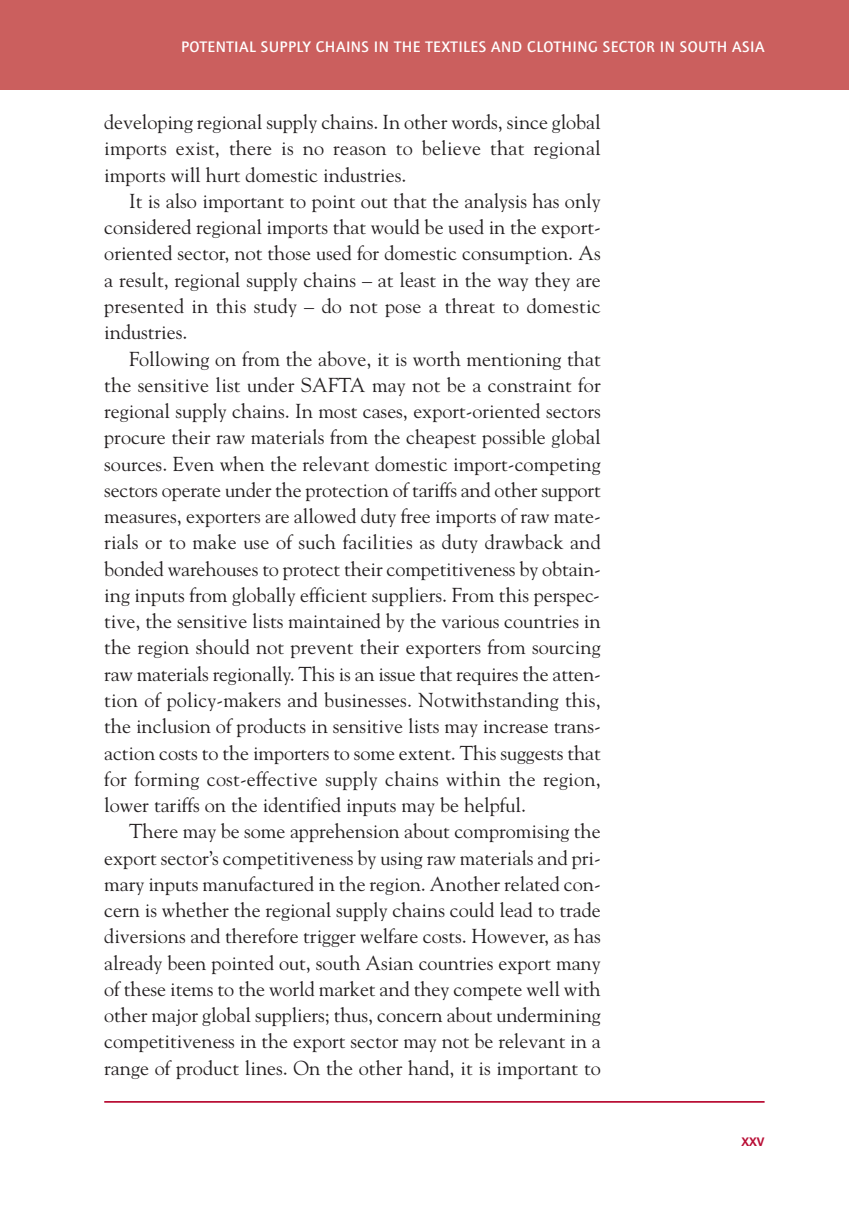
<style>
.page{position:relative;width:849px;height:1221px;background:#fff}
.page>*{position:absolute;margin:0;border:0;box-sizing:border-box;transform-origin:0 0}
.t1{font:20.12px/26.2px "Goudy";color:#231f20;text-align:justify}
.t2{font:500 17.5px "Foundry Journal";color:#b90f36}
.t3{font:500 15.75px "Foundry Journal";letter-spacing:.03em;color:#fff}
</style>
<div class="page">
<div style="left:15px;top:0;width:833px;height:89px;background:#cb5f5e"></div>
<div style="left:0;top:0;width:15px;height:89px;background:#cb5f5e"></div>
<hr style="left:104px;top:1100px;width:660px;height:2px;background:#b90f36">
<p class="t3" style="left:181px;top:41px;width:584px">POTENTIAL SUPPLY CHAINS IN THE TEXTILES AND CLOTHING SECTOR IN SOUTH ASIA</p>
<p class="t1" style="left:104px;top:109px;width:498px">developing regional supply chains. In other words, since global imports exist, there is no reason to believe that regional imports will hurt domestic industries.</p>
<p class="t1" style="left:104px;top:188px;width:498px;text-indent:25px">It is also important to point out that the analysis has only considered regional imports that would be used in the export&shy;oriented sector, not those used for domestic consumption. As a result, regional supply chains – at least in the way they are presented in this study – do not pose a threat to domestic industries.</p>
<p class="t1" style="left:104px;top:345px;width:498px;text-indent:25px">Following on from the above, it is worth mentioning that the sensitive list under SAFTA may not be a constraint for regional supply chains. In most cases, export-oriented sectors procure their raw materials from the cheapest possible global sources. Even when the relevant domestic import-competing sectors operate under the protection of tariffs and other support measures, exporters are allowed duty free imports of raw mate&shy;rials or to make use of such facilities as duty drawback and bonded warehouses to protect their competitiveness by obtain&shy;ing inputs from globally efficient suppliers. From this perspec&shy;tive, the sensitive lists maintained by the various countries in the region should not prevent their exporters from sourcing raw materials regionally. This is an issue that requires the atten&shy;tion of policy-makers and businesses. Notwithstanding this, the inclusion of products in sensitive lists may increase trans&shy;action costs to the importers to some extent. This suggests that for forming cost-effective supply chains within the region, lower tariffs on the identified inputs may be helpful.</p>
<p class="t1" style="left:104px;top:818px;width:498px;text-indent:25px">There may be some apprehension about compromising the export sector’s competitiveness by using raw materials and pri&shy;mary inputs manufactured in the region. Another related con&shy;cern is whether the regional supply chains could lead to trade diversions and therefore trigger welfare costs. However, as has already been pointed out, south Asian countries export many of these items to the world market and they compete well with other major global suppliers; thus, concern about undermining competitiveness in the export sector may not be relevant in a range of product lines. On the other hand, it is important to</p>
<p class="t2" style="left:741px;top:1133px;width:25px">xxv</p>
</div>
